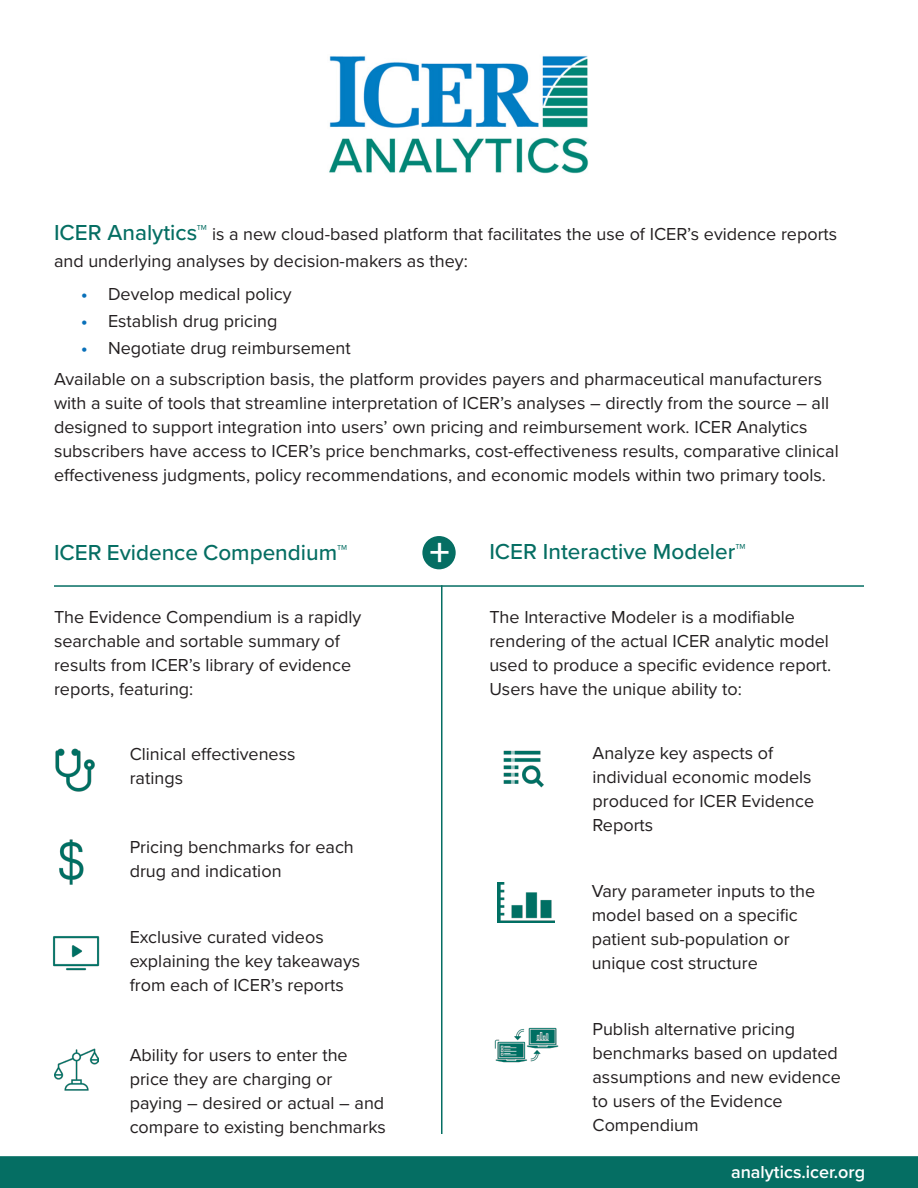
<style>
.page{position:relative;width:918px;height:1188px;background:#fff}
.page>*{position:absolute;margin:0;border:0;box-sizing:border-box;transform-origin:0 0}
.t1{font:600 40.5px "Proxima Nova";color:#fff}
.Basic{font:500 22.5px "Proxima Nova";color:#056e63}
.Basic-2{font:18px/24px "Proxima Nova";color:#231f20}
.t2{font:600 18px "Proxima Nova";color:#fff}
.s1{font-weight:500;font-size:22.5px;color:#056e63}
.s2{font-weight:700;color:#0970b9}
</style>
<div class="page">
<div style="left:422px;top:536px;width:34px;height:33px;background:#056e63;border-radius:50%"></div>
<img style="left:329px;top:55px;width:260px;height:119px">
<hr style="left:441px;top:585px;width:1px;height:549px;background:#056e63">
<img style="left:498px;top:883px;width:57px;height:39px">
<div style="left:1px;top:1157px;width:916px;height:30px;background:#056e63"></div>
<div style="left:0;top:1156px;width:918px;height:32px;border:2px solid #056e63"></div>
<hr style="left:54px;top:585px;width:810px;height:2px;background:#056e63">
<img style="left:503px;top:750px;width:41px;height:38px">
<img style="left:55px;top:748px;width:40px;height:44px">
<img style="left:59px;top:839px;width:25px;height:46px">
<img style="left:53px;top:936px;width:47px;height:35px">
<img style="left:494px;top:1027px;width:65px;height:36px">
<img style="left:54px;top:1048px;width:44px;height:43px">
<p class="Basic-2" style="left:54px;top:219px;width:785px;line-height:27px"><span class="s1">ICER Analytics™</span> is a new cloud-based platform that facilitates the use of ICER’s evidence reports and underlying analyses by decision-makers as they:</p>
<p class="Basic-2" style="left:81px;top:282px;width:212px"><span class="s2">•</span> Develop medical policy</p>
<p class="Basic-2" style="left:81px;top:309px;width:198px"><span class="s2">•</span> Establish drug pricing</p>
<p class="Basic-2" style="left:81px;top:336px;width:271px"><span class="s2">•</span> Negotiate drug reimbursement</p>
<p class="Basic-2" style="left:54px;top:366px;width:786px">Available on a subscription basis, the platform provides payers and pharmaceutical manufacturers with a suite of tools that streamline interpretation of ICER’s analyses – directly from the source – all designed to support integration into users’ own pricing and reimbursement work. ICER Analytics subscribers have access to ICER’s price benchmarks, cost-effectiveness results, comparative clinical effectiveness judgments, policy recommendations, and economic models within two primary tools.</p>
<p class="Basic" style="left:54px;top:536px;width:295px">ICER Evidence Compendium™</p>
<p class="Basic-2" style="left:54px;top:605px;width:309px">The Evidence Compendium is a rapidly searchable and sortable summary of</p>
<p class="Basic-2" style="left:54px;top:653px;width:299px">results from ICER’s library of evidence</p>
<p class="Basic-2" style="left:54px;top:677px;width:141px">reports, featuring:</p>
<p class="Basic-2" style="left:130px;top:741px;width:167px">Clinical effectiveness</p>
<p class="Basic-2" style="left:130px;top:765px;width:55px">ratings</p>
<p class="Basic-2" style="left:130px;top:834px;width:226px">Pricing benchmarks for each drug and indication</p>
<p class="Basic-2" style="left:130px;top:924px;width:232px">Exclusive curated videos explaining the key takeaways from each of ICER’s reports</p>
<p class="Basic-2" style="left:130px;top:1043px;width:258px">Ability for users to enter the price they are charging or paying – desired or actual – and compare to existing benchmarks</p>
<p class="t1" style="left:429px;top:522px;width:22px">+</p>
<p class="Basic" style="left:489px;top:535px;width:258px">ICER Interactive Modeler™</p>
<p class="Basic-2" style="left:489px;top:605px;width:343px">The Interactive Modeler is a modifiable rendering of the actual ICER analytic model used to produce a specific evidence report.<br>Users have the unique ability to:</p>
<p class="Basic-2" style="left:593px;top:740px;width:223px">Analyze key aspects of individual economic models produced for ICER Evidence<br>Reports</p>
<p class="Basic-2" style="left:592px;top:878px;width:225px">Vary parameter inputs to the model based on a specific patient sub-population or unique cost structure</p>
<p class="Basic-2" style="left:593px;top:1017px;width:250px">Publish alternative pricing benchmarks based on updated assumptions and new evidence to users of the Evidence<br>Compendium</p>
<p class="t2" style="left:731px;top:1159px;width:136px">analytics.icer.org</p>
</div>
